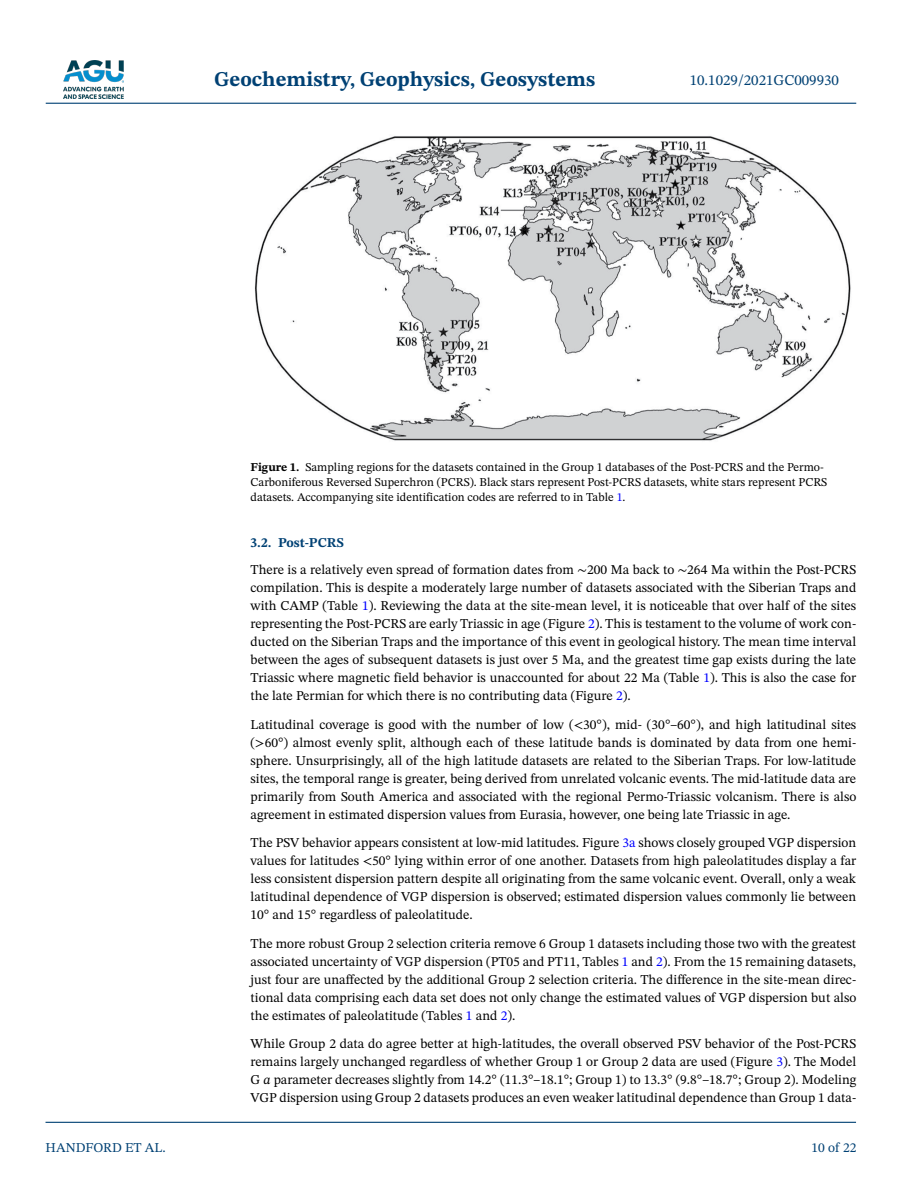
<style>
.page{position:relative;width:902px;height:1183px;background:#fff}
.page>*{position:absolute;margin:0;border:0;box-sizing:border-box;transform-origin:0 0}
.t1{font:700 21px "STIX Two Text";color:#004174}
.t2{font:15px "STIX Two Text";color:#004174}
.t3{font:13.5px/18px "STIX Two Text";color:#000;text-align:justify}
.t4{font:13.5px "STIX Two Text";color:#004174}
.t5{font:12px/15px "STIX Two Text";color:#000}
.s1{font-weight:700}
.s2{color:#00f}
.s3{font-weight:700;color:#004174}
.s4{font-family:"STIX Two Math"}
.s5{font-style:italic}
</style>
<div class="page">
<img style="left:63px;top:60px;width:60px;height:39px">
<hr style="left:46px;top:103px;width:810px;height:1px;background:#004174">
<hr style="left:45px;top:1121px;width:810px;height:1px;background:#004174">
<img style="left:255px;top:136px;width:596px;height:305px">
<h1 class="t1" style="left:214px;top:64px;width:383px">Geochemistry, Geophysics, Geosystems</h1>
<p class="t2" style="left:689px;top:69px;width:151px">10.1029/2021GC009930</p>
<p class="t4" style="left:45px;top:1137px;width:122px">HANDFORD ET AL.</p>
<p class="t5" style="left:250px;top:459px;width:578px"><span class="s1">Figure 1.</span> Sampling regions for the datasets contained in the Group 1 databases of the Post-PCRS and the Permo-<br>Carboniferous Reversed Superchron (PCRS). Black stars represent Post-PCRS datasets, white stars represent PCRS datasets. Accompanying site identification codes are referred to in Table <span class="s2">1</span>.</p>
<p class="t3" style="left:250px;top:529px;width:607px;line-height:27px"><span class="s3">3.2. Post-PCRS<br></span>There is a relatively even spread of formation dates from <span class="s4">∼</span>200 Ma back to <span class="s4">∼</span>264 Ma within the Post-PCRS</p>
<p class="t3" style="left:250px;top:578px;width:607px">compilation. This is despite a moderately large number of datasets associated with the Siberian Traps and with CAMP (Table <span class="s2">1</span>). Reviewing the data at the site-mean level, it is noticeable that over half of the sites representing the Post-PCRS are early Triassic in age (Figure <span class="s2">2</span>). This is testament to the volume of work con&shy;ducted on the Siberian Traps and the importance of this event in geological history. The mean time interval between the ages of subsequent datasets is just over 5 Ma, and the greatest time gap exists during the late Triassic where magnetic field behavior is unaccounted for about 22 Ma (Table <span class="s2">1</span>). This is also the case for the late Permian for which there is no contributing data (Figure <span class="s2">2</span>).</p>
<p class="t3" style="left:250px;top:715px;width:607px">Latitudinal coverage is good with the number of low (&lt;30°), mid- (30°–60°), and high latitudinal sites (&gt;60°) almost evenly split, although each of these latitude bands is dominated by data from one hemi&shy;sphere. Unsurprisingly, all of the high latitude datasets are related to the Siberian Traps. For low-latitude sites, the temporal range is greater, being derived from unrelated volcanic events. The mid-latitude data are primarily from South America and associated with the regional Permo-Triassic volcanism. There is also agreement in estimated dispersion values from Eurasia, however, one being late Triassic in age.</p>
<p class="t3" style="left:250px;top:833px;width:607px">The PSV behavior appears consistent at low-mid latitudes. Figure <span class="s2">3a</span> shows closely grouped VGP dispersion values for latitudes &lt;50° lying within error of one another. Datasets from high paleolatitudes display a far less consistent dispersion pattern despite all originating from the same volcanic event. Overall, only a weak latitudinal dependence of VGP dispersion is observed; estimated dispersion values commonly lie between 10° and 15° regardless of paleolatitude.</p>
<p class="t3" style="left:250px;top:933px;width:607px">The more robust Group 2 selection criteria remove 6 Group 1 datasets including those two with the greatest associated uncertainty of VGP dispersion (PT05 and PT11, Tables <span class="s2">1</span> and <span class="s2">2</span>). From the 15 remaining datasets, just four are unaffected by the additional Group 2 selection criteria. The difference in the site-mean direc&shy;tional data comprising each data set does not only change the estimated values of VGP dispersion but also the estimates of paleolatitude (Tables <span class="s2">1</span> and <span class="s2">2</span>).</p>
<p class="t3" style="left:250px;top:1034px;width:607px">While Group 2 data do agree better at high-latitudes, the overall observed PSV behavior of the Post-PCRS remains largely unchanged regardless of whether Group 1 or Group 2 data are used (Figure <span class="s2">3</span>). The Model G <span class="s5">a</span> parameter decreases slightly from 14.2° (11.3°–18.1°; Group 1) to 13.3° (9.8°–18.7°; Group 2). Modeling VGP dispersion using Group 2 datasets produces an even weaker latitudinal dependence than Group 1 data-</p>
<p class="t4" style="left:811px;top:1137px;width:46px">10 of 22</p>
</div>
